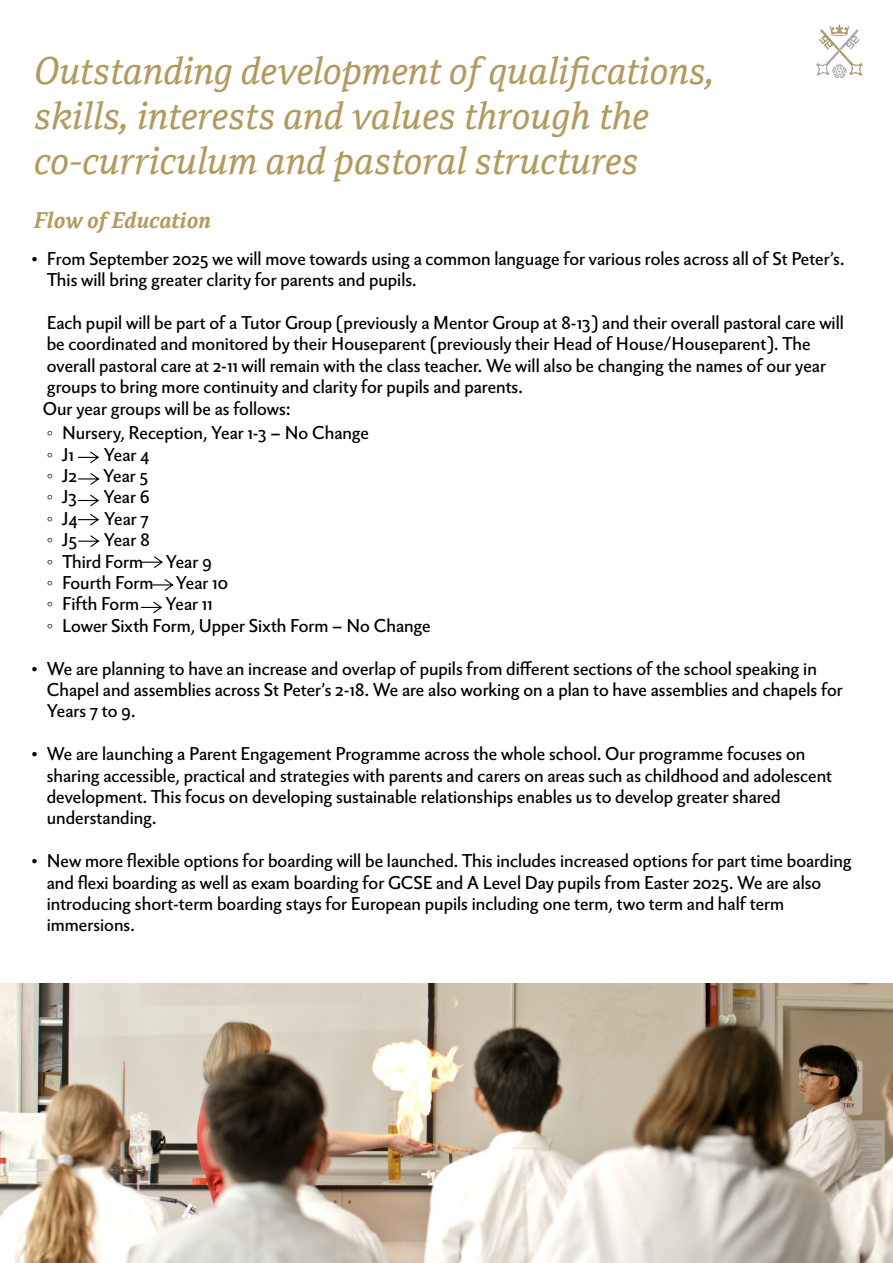
<style>
.page{position:relative;width:893px;height:1263px;background:#fff}
.page>*{position:absolute;margin:0;border:0;box-sizing:border-box;transform-origin:0 0}
.t1{font:italic 37.35px/44.8px "Cordale";color:#b3995d}
.t2{font:italic 700 22.05px "Cordale";color:#b3995d}
.t3{font:17.85px/21.5px "Berling Nova Sans Pro";color:#000}
.s1{font-family:"Times New Roman"}
</style>
<div class="page">
<img style="left:0;top:984px;width:893px;height:279px">
<img style="left:816px;top:24px;width:47px;height:54px">
<svg style="left:77px;top:451px;width:22px;height:13px"></svg>
<svg style="left:78px;top:473px;width:22px;height:12px"></svg>
<svg style="left:78px;top:535px;width:22px;height:12px"></svg>
<svg style="left:141px;top:556px;width:22px;height:12px"></svg>
<svg style="left:152px;top:579px;width:22px;height:12px"></svg>
<svg style="left:141px;top:601px;width:21px;height:13px"></svg>
<svg style="left:77px;top:494px;width:22px;height:32px"></svg>
<h1 class="t1" style="left:34px;top:49px;width:683px">Outstanding development of qualifications, skills, interests and values through the co-curriculum and pastoral structures</h1>
<p class="t2" style="left:34px;top:207px;width:179px">Flow of Education</p>
<p class="t3" style="left:47px;top:246px;width:799px;text-indent:-15px"><span class="s1">•</span> From September 2025 we will move towards using a common language for various roles across all of St Peter’s.<br>This will bring greater clarity for parents and pupils.</p>
<p class="t3" style="left:43px;top:310px;width:802px;text-indent:-11px"><span class="s1">•</span> Each pupil will be part of a Tutor Group (previously a Mentor Group at 8-13) and their overall pastoral care will be coordinated and monitored by their Houseparent (previously their Head of House/Houseparent). The overall pastoral care at 2-11 will remain with the class teacher. We will also be changing the names of our year groups to bring more continuity and clarity for pupils and parents.<br>Our year groups will be as follows:</p>
<p class="t3" style="left:47px;top:421px;width:324px"><span class="s1">◦</span> Nursery, Reception, Year 1-3 – No Change <span class="s1">◦</span> J1</p>
<p class="t3" style="left:104px;top:442px;width:47px">Year 4</p>
<p class="t3" style="left:47px;top:464px;width:32px"><span class="s1">◦</span> J2</p>
<p class="t3" style="left:103px;top:464px;width:47px">Year 5</p>
<p class="t3" style="left:47px;top:485px;width:32px"><span class="s1">◦</span> J3</p>
<p class="t3" style="left:103px;top:485px;width:48px">Year 6</p>
<p class="t3" style="left:47px;top:506px;width:33px"><span class="s1">◦</span> J4</p>
<p class="t3" style="left:104px;top:506px;width:46px">Year 7</p>
<p class="t3" style="left:47px;top:528px;width:32px"><span class="s1">◦</span> J5</p>
<p class="t3" style="left:47px;top:528px;width:105px;text-indent:57px">Year 8 <span class="s1">◦</span> Third Form</p>
<p class="t3" style="left:166px;top:549px;width:48px">Year 9</p>
<p class="t3" style="left:47px;top:571px;width:108px"><span class="s1">◦</span> Fourth Form</p>
<p class="t3" style="left:176px;top:571px;width:54px">Year 10</p>
<p class="t3" style="left:47px;top:592px;width:94px"><span class="s1">◦</span> Fifth Form</p>
<p class="t3" style="left:47px;top:592px;width:385px;text-indent:119px">Year 11<br><span class="s1">◦</span> Lower Sixth Form, Upper Sixth Form – No Change</p>
<p class="t3" style="left:47px;top:656px;width:797px;text-indent:-15px"><span class="s1">•</span> We are planning to have an increase and overlap of pupils from different sections of the school speaking in<br>Chapel and assemblies across St Peter’s 2-18. We are also working on a plan to have assemblies and chapels for<br>Years 7 to 9.</p>
<p class="t3" style="left:47px;top:742px;width:787px;text-indent:-15px"><span class="s1">•</span> We are launching a Parent Engagement Programme across the whole school. Our programme focuses on sharing accessible, practical and strategies with parents and carers on areas such as childhood and adolescent development. This focus on developing sustainable relationships enables us to develop greater shared understanding.</p>
<p class="t3" style="left:47px;top:849px;width:807px;text-indent:-15px"><span class="s1">•</span> New more flexible options for boarding will be launched. This includes increased options for part time boarding and flexi boarding as well as exam boarding for GCSE and A Level Day pupils from Easter 2025. We are also introducing short-term boarding stays for European pupils including one term, two term and half term immersions.</p>
</div>
